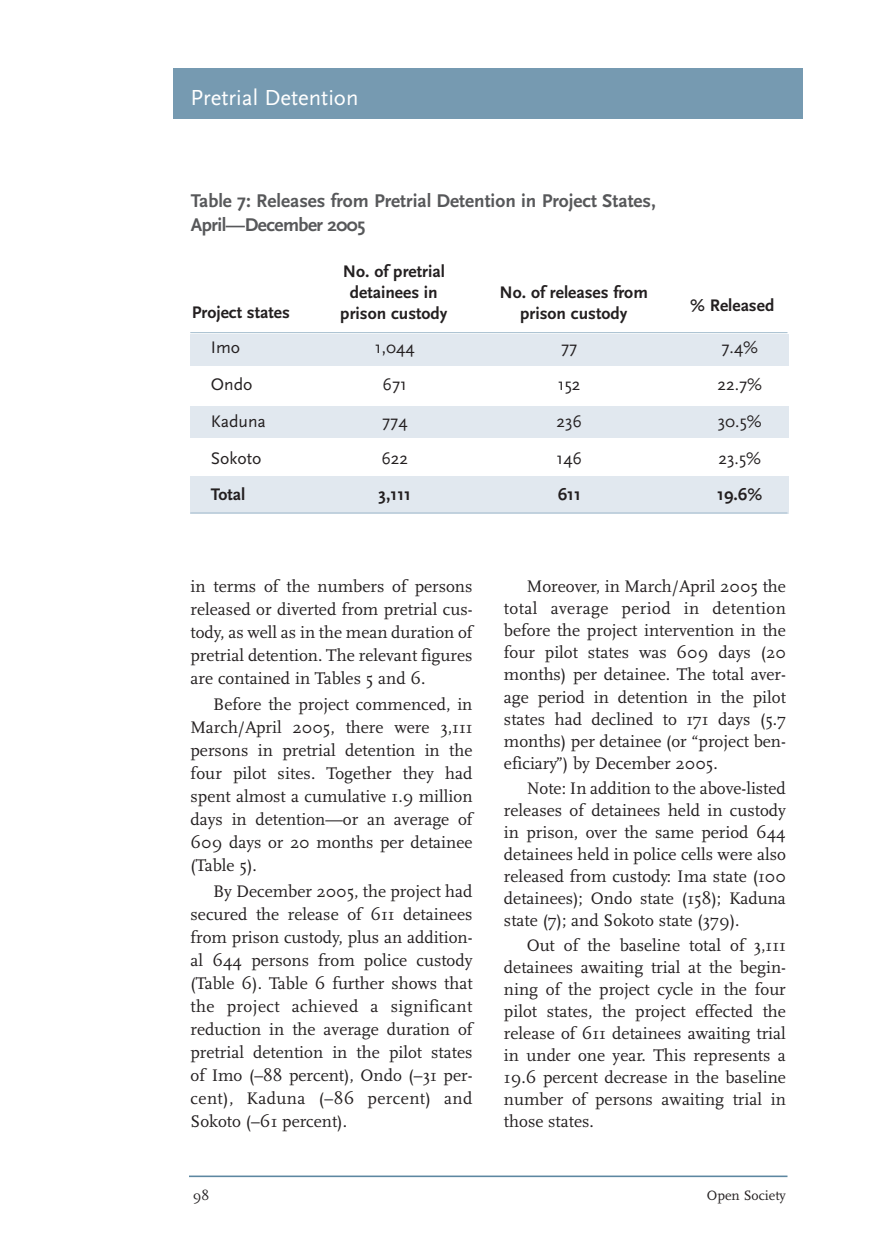
<style>
.page{position:relative;width:882px;height:1260px;background:#fff}
.page>*{position:absolute;margin:0;border:0;box-sizing:border-box;transform-origin:0 0}
.t1{font:22.75px "Scala Sans";color:#fff}
.t2{font:700 19.25px/24.2px "Scala Sans";color:#57585a}
.t3{font:17.5px/22.1px "Scala";color:#231f20;text-align:justify}
.t4{font:700 17.5px/21px "Scala Sans";color:#231f20;text-align:center}
.t5{font:17.5px "Scala Sans";color:#231f20}
.t6{font:14.17px "Scala";color:#231f20}
</style>
<div class="page">
<div style="left:190px;top:334px;width:599px;height:32px;background:#e1e8ef"></div>
<div style="left:190px;top:406px;width:599px;height:32px;background:#e1e8ef"></div>
<div style="left:190px;top:476px;width:599px;height:37px;background:#e1e8ef"></div>
<hr style="left:189px;top:1176px;width:599px;height:1px;background:#5c87a1">
<div style="left:173px;top:68px;width:630px;height:50px;background:#769ab1"></div>
<hr style="left:190px;top:332px;width:598px;height:1px;background:#a2bbcd">
<hr style="left:190px;top:513px;width:598px;height:1px;background:#a2bbcd">
<h1 class="t1" style="left:191px;top:84px;width:169px">Pretrial Detention</h1>
<p class="t2" style="left:191px;top:189px;width:467px">Table 7: Releases from Pretrial Detention in Project States,<br>April—December 2005</p>
<p class="t4" style="left:343px;top:261px;width:104px">No. of pretrial detainees in</p>
<p class="t4" style="left:192px;top:302px;width:100px">Project states</p>
<p class="t4" style="left:340px;top:303px;width:109px">prison custody</p>
<p class="t4" style="left:500px;top:282px;width:150px">No. of releases from prison custody</p>
<p class="t4" style="left:690px;top:296px;width:86px">% Released</p>
<p class="t5" style="left:211px;top:337px;width:31px">Imo</p>
<p class="t5" style="left:375px;top:337px;width:41px">1,044</p>
<p class="t5" style="left:561px;top:337px;width:18px">77</p>
<p class="t5" style="left:721px;top:337px;width:38px">7.4%</p>
<p class="t5" style="left:211px;top:374px;width:43px">Ondo</p>
<p class="t5" style="left:383px;top:374px;width:26px">671</p>
<p class="t5" style="left:558px;top:374px;width:24px">152</p>
<p class="t5" style="left:717px;top:374px;width:46px">22.7%</p>
<p class="t5" style="left:211px;top:411px;width:57px">Kaduna</p>
<p class="t5" style="left:382px;top:411px;width:27px">774</p>
<p class="t5" style="left:556px;top:411px;width:27px">236</p>
<p class="t5" style="left:718px;top:411px;width:45px">30.5%</p>
<p class="t5" style="left:211px;top:447px;width:52px">Sokoto</p>
<p class="t5" style="left:381px;top:447px;width:28px">622</p>
<p class="t5" style="left:557px;top:447px;width:27px">146</p>
<p class="t5" style="left:718px;top:447px;width:44px">23.5%</p>
<p class="t4" style="left:211px;top:485px;width:36px">Total</p>
<p class="t4" style="left:379px;top:485px;width:34px">3,111</p>
<p class="t4" style="left:558px;top:485px;width:25px">611</p>
<p class="t4" style="left:717px;top:485px;width:47px">19.6%</p>
<p class="t3" style="left:191px;top:576px;width:283px;line-height:23.1px">in terms of the numbers of persons released or diverted from pretrial cus&shy;tody, as well as in the mean duration of pretrial detention. The relevant figures are contained in Tables 5 and 6.</p>
<p class="t3" style="left:191px;top:694px;width:283px;line-height:23.1px;text-indent:23px">Before the project commenced, in March/April 2005, there were 3,111 persons in pretrial detention in the four pilot sites. Together they had spent almost a cumulative 1.9 million days in detention—or an average of 609 days or 20 months per detainee (Table 5).</p>
<p class="t3" style="left:191px;top:881px;width:284px;line-height:23.1px;text-indent:23px">By December 2005, the project had secured the release of 611 detainees from prison custody, plus an addition&shy;al 644 persons from police custody (Table 6). Table 6 further shows that the project achieved a significant reduction in the average duration of pretrial detention in the pilot states of Imo (–88 percent), Ondo (–31 per&shy;cent), Kaduna (–86 percent) and Sokoto (–61 percent).</p>
<p class="t3" style="left:504px;top:577px;width:283px;text-indent:23px">Moreover, in March/April 2005 the total average period in detention before the project intervention in the four pilot states was 609 days (20 months) per detainee. The total aver&shy;age period in detention in the pilot states had declined to 171 days (5.7 months) per detainee (or “project ben&shy;eficiary”) by December 2005.</p>
<p class="t3" style="left:504px;top:778px;width:283px;text-indent:23px">Note: In addition to the above-listed releases of detainees held in custody in prison, over the same period 644 detainees held in police cells were also released from custody: Ima state (100 detainees); Ondo state (158); Kaduna state (7); and Sokoto state (379).</p>
<p class="t3" style="left:504px;top:935px;width:283px;text-indent:23px">Out of the baseline total of 3,111 detainees awaiting trial at the begin&shy;ning of the project cycle in the four pilot states, the project effected the release of 611 detainees awaiting trial in under one year. This represents a 19.6 percent decrease in the baseline number of persons awaiting trial in those states.</p>
<p class="t6" style="left:193px;top:1190px;width:18px">98</p>
<p class="t6" style="left:707px;top:1190px;width:81px">Open Society</p>
</div>
